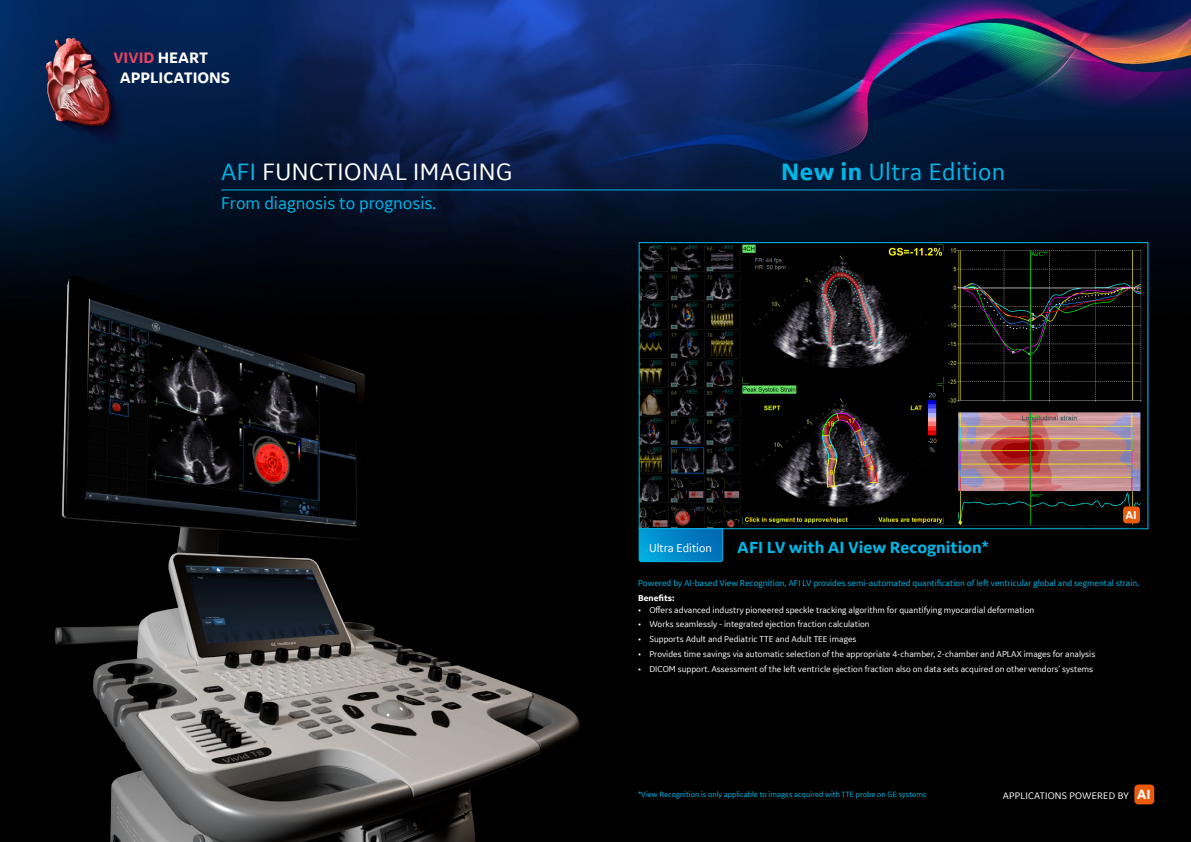
<style>
.page{position:relative;width:1191px;height:842px;background:#fff}
.page>*{position:absolute;margin:0;border:0;box-sizing:border-box;transform-origin:0 0}
.t1{font:25px "GE Inspira Sans";letter-spacing:.02em;color:#fff}
.t2{font:25px "GE Inspira Sans";letter-spacing:.02em;color:#00b5e5}
.t3{font:18px "GE Inspira Sans";color:#00b5e5}
.t4{font:700 17px "GE Inspira Sans";color:#00b5e5}
.t5{font:700 16px/20px "GE Inspira Sans";color:#fff}
.t6{font:700 14px "GE Inspira Sans";color:#fff}
.t7{font:12px "GE Inspira Sans";color:#fff}
.t8{font:700 11.9px "GE Inspira Sans";color:#fff}
.t9{font:10px "GE Inspira Sans";letter-spacing:.02em;color:#fff}
.t10{font:9px "GE Inspira Sans";color:#fff}
.t11{font:9px "GE Inspira Sans";color:#00b5e5}
.t12{font:700 9px "GE Inspira Sans";color:#fff}
.t13{font:8px "GE Inspira Sans";color:#00b5e5}
.s1{color:#e14362}
.s2{color:#00b5e5}
.s3{font-weight:700}
</style>
<div class="page">
<img style="left:0;top:0;width:1191px;height:842px">
<img style="left:14px;top:269px;width:587px;height:573px">
<img style="left:20px;top:25px;width:149px;height:121px">
<hr style="left:221px;top:189px;width:927px;height:1px;background:#fff">
<svg style="left:1134px;top:784px;width:20px;height:21px"></svg>
<img style="left:638px;top:242px;width:511px;height:288px">
<div style="left:637px;top:526px;width:93px;height:44px;background:#000"></div>
<svg style="left:638px;top:528px;width:85px;height:35px"></svg>
<div style="left:1122px;top:506px;width:26px;height:26px;background:#000;opacity:.4"></div>
<svg style="left:1123px;top:506px;width:17px;height:18px"></svg>
<h3 class="t5" style="left:120px;top:47px;width:112px;text-indent:-6px"><span class="s1">VIVID</span> HEART<br>APPLICATIONS</h3>
<h1 class="t1" style="left:221px;top:156px;width:293px"><span class="s2">AFI</span> FUNCTIONAL IMAGING</h1>
<h1 class="t2" style="left:781px;top:156px;width:225px"><span class="s3">New in</span> Ultra Edition</h1>
<h2 class="t3" style="left:221px;top:192px;width:216px">From diagnosis to prognosis.</h2>
<h3 class="t8" style="left:1125px;top:508px;width:13px">AI</h3>
<h3 class="t4" style="left:737px;top:537px;width:253px">AFI LV with AI View Recognition*</h3>
<p class="t11" style="left:638px;top:577px;width:503px">Powered by AI-based View Recognition, AFI LV provides semi-automated quantification of left ventricular global and segmental strain.</p>
<p class="t12" style="left:638px;top:592px;width:38px">Benefits:</p>
<p class="t10" style="left:638px;top:604px;width:398px">• Offers advanced industry pioneered speckle tracking algorithm for quantifying myocardial deformation</p>
<p class="t10" style="left:638px;top:619px;width:233px">• Works seamlessly - integrated ejection fraction calculation</p>
<p class="t10" style="left:638px;top:634px;width:220px">• Supports Adult and Pediatric TTE and Adult TEE images</p>
<p class="t10" style="left:638px;top:648px;width:459px">• Provides time savings via automatic selection of the appropriate 4-chamber, 2-chamber and APLAX images for analysis</p>
<p class="t10" style="left:638px;top:663px;width:457px">• DICOM support. Assessment of the left ventricle ejection fraction also on data sets acquired on other vendors’ systems</p>
<h3 class="t7" style="left:649px;top:541px;width:64px">Ultra Edition</h3>
<p class="t13" style="left:638px;top:789px;width:290px">*View Recognition is only applicable to images acquired with TTE probe on GE systems</p>
<p class="t9" style="left:1003px;top:789px;width:127px">APPLICATIONS POWERED BY</p>
<h3 class="t6" style="left:1137px;top:786px;width:15px">AI</h3>
</div>
